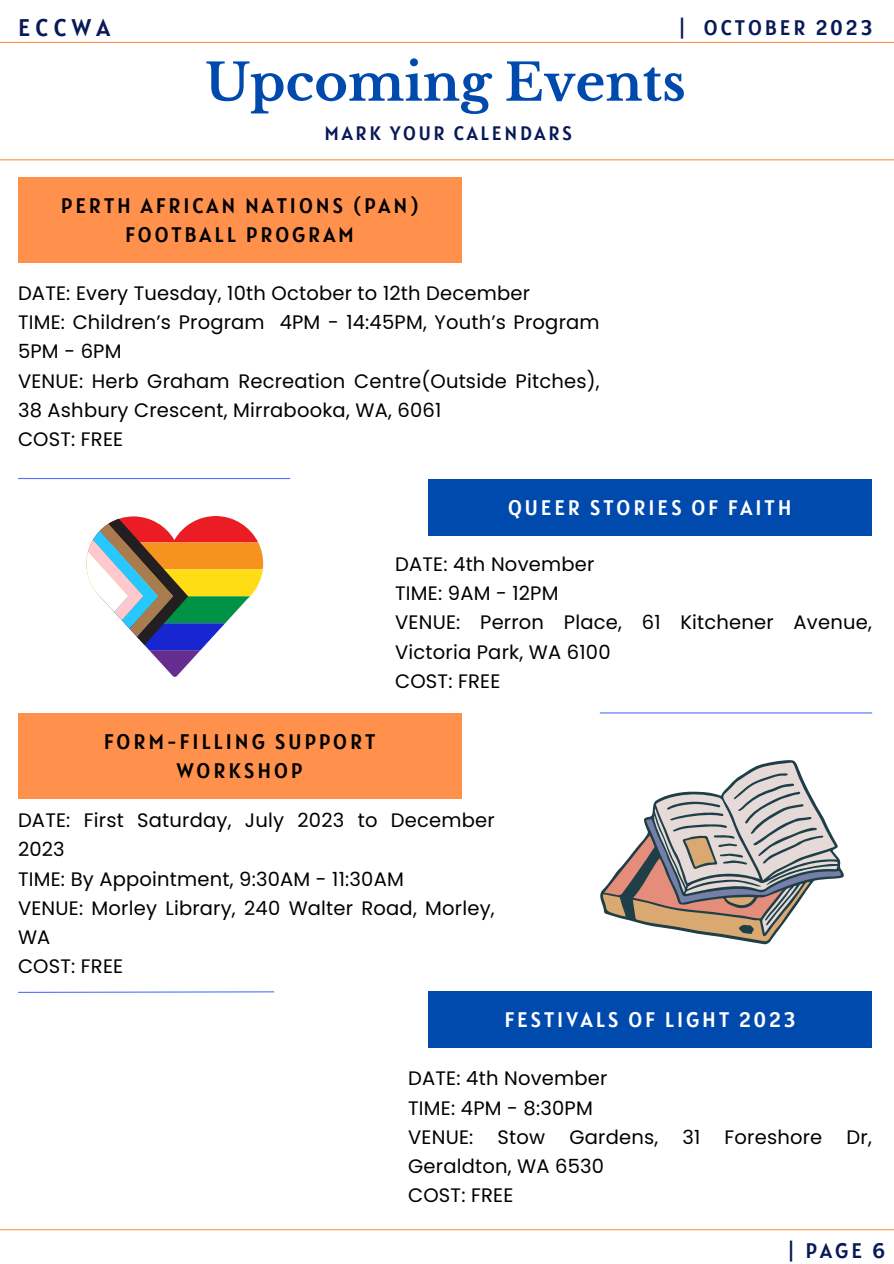
<style>
.page{position:relative;width:894px;height:1264px;background:#fff}
.page>*{position:absolute;margin:0;border:0;box-sizing:border-box;transform-origin:0 0}
.t1{font:700 51px "Libre Baskerville";color:#004aad}
.t2{font:24px "Alatsi";letter-spacing:.225em;color:#081957}
.t3{font:21px/29.2px "Alatsi";letter-spacing:.14em;color:#000;text-align:center}
.t4{font:21px "Alatsi";letter-spacing:.14em;color:#fff}
.t5{font:21px "Alatsi";letter-spacing:.145em;color:#081957}
.t6{font:19.5px/29.2px "Poppins";letter-spacing:.01em;color:#000}
.t7{font:19.35px "Alatsi";letter-spacing:.14em;color:#081957}
</style>
<div class="page">
<hr style="left:0;top:159px;width:893px;height:1px;background:#ff914d">
<hr style="left:0;top:42px;width:893px;height:1px;background:#ff914d">
<hr style="left:18px;top:478px;width:272px;height:1px;background:#5271ff">
<hr style="left:599px;top:712px;width:272px;height:1px;background:#5271ff">
<svg style="left:18px;top:991px;width:257px;height:2px"></svg>
<hr style="left:0;top:1229px;width:893px;height:1px;background:#ff914d">
<div style="left:18px;top:177px;width:444px;height:86px;background:#ff914d"></div>
<div style="left:428px;top:479px;width:443px;height:56px;background:#004aad"></div>
<div style="left:18px;top:713px;width:444px;height:85px;background:#ff914d"></div>
<div style="left:428px;top:991px;width:443px;height:56px;background:#004aad"></div>
<svg style="left:600px;top:760px;width:243px;height:184px"></svg>
<svg style="left:86px;top:516px;width:177px;height:161px"></svg>
<h3 class="t2" style="left:18px;top:12px;width:93px">ECCWA</h3>
<p class="t5" style="left:677px;top:14px;width:196px">| OCTOBER 2023</p>
<p class="t1" style="left:205px;top:51px;width:482px">Upcoming Events</p>
<p class="t7" style="left:324px;top:120px;width:249px">MARK YOUR CALENDARS</p>
<h2 class="t3" style="left:61px;top:191px;width:359px">PERTH AFRICAN NATIONS (PAN)<br>FOOTBALL PROGRAM</h2>
<p class="t6" style="left:18px;top:278px;width:513px">DATE: Every Tuesday, 10th October to 12th December</p>
<h3 class="t6" style="left:18px;top:307px;width:583px">TIME: Children’s Program 4PM - 14:45PM, Youth’s Program<br>5PM - 6PM</h3>
<p class="t6" style="left:18px;top:366px;width:583px">VENUE: Herb Graham Recreation Centre(Outside Pitches),<br>38 Ashbury Crescent, Mirrabooka, WA, 6061</p>
<p class="t6" style="left:18px;top:424px;width:107px">COST: FREE</p>
<h3 class="t4" style="left:508px;top:493px;width:285px">QUEER STORIES OF FAITH</h3>
<h1 class="t3" style="left:104px;top:727px;width:273px">FORM-FILLING SUPPORT<br>WORKSHOP</h1>
<p class="t6" style="left:395px;top:549px;width:200px">DATE: 4th November</p>
<p class="t6" style="left:395px;top:578px;width:165px">TIME: 9AM - 12PM</p>
<h3 class="t6" style="left:395px;top:608px;width:478px">VENUE: Perron Place, 61 Kitchener Avenue,<br>Victoria Park, WA 6100</h3>
<p class="t6" style="left:395px;top:666px;width:107px">COST: FREE</p>
<p class="t6" style="left:18px;top:805px;width:478px">DATE: First Saturday, July 2023 to December<br>2023</p>
<p class="t6" style="left:18px;top:864px;width:387px">TIME: By Appointment, 9:30AM - 11:30AM</p>
<p class="t6" style="left:18px;top:893px;width:478px">VENUE: Morley Library, 240 Walter Road, Morley,<br>WA</p>
<p class="t6" style="left:18px;top:951px;width:107px">COST: FREE</p>
<h3 class="t4" style="left:504px;top:1005px;width:292px">FESTIVALS OF LIGHT 2023</h3>
<h3 class="t6" style="left:408px;top:1063px;width:200px">DATE: 4th November</h3>
<p class="t6" style="left:408px;top:1093px;width:186px">TIME: 4PM - 8:30PM</p>
<p class="t6" style="left:408px;top:1122px;width:465px">VENUE: Stow Gardens, 31 Foreshore Dr,<br>Geraldton, WA 6530</p>
<p class="t6" style="left:408px;top:1180px;width:107px">COST: FREE</p>
<p class="t5" style="left:786px;top:1236px;width:100px">| PAGE 6</p>
</div>
